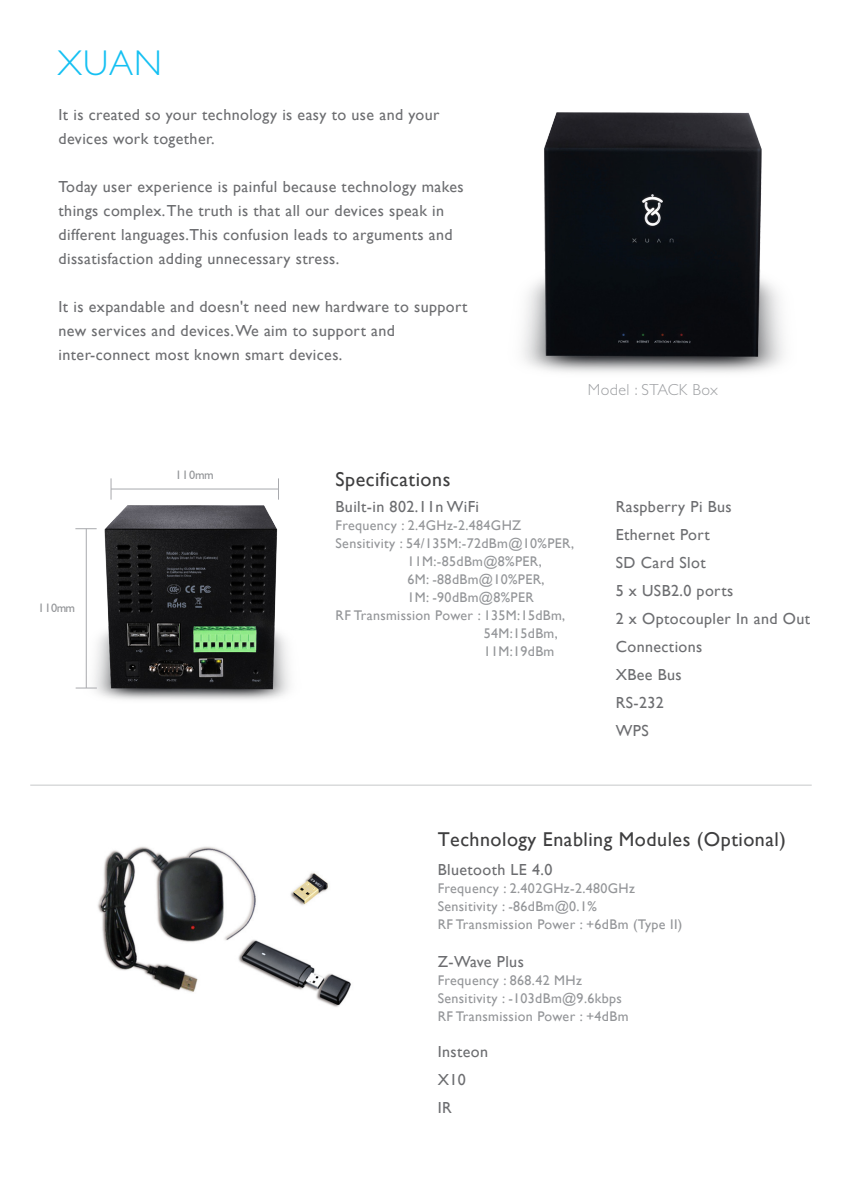
<style>
.page{position:relative;width:842px;height:1191px;background:#fff}
.page>*{position:absolute;margin:0;border:0;box-sizing:border-box;transform-origin:0 0}
.t1{font:300 36px "Gill Sans";color:#15c0f2}
.t2{font:20px "Gill Sans";letter-spacing:.025em;color:#3e3e3f}
.t3{font:16px/28px "Gill Sans";letter-spacing:.025em;color:#6c6d70}
.t4{font:300 16px "Gill Sans";letter-spacing:.025em;color:#9d9fa2}
.t5{font:14px/18px "Gill Sans";letter-spacing:.025em;color:#939598}
.t6{font:300 13.4px "Gill Sans";letter-spacing:.015em;color:#939598}
</style>
<div class="page">
<img style="left:83px;top:493px;width:207px;height:207px">
<hr style="left:30px;top:785px;width:782px;height:1px;background:#c7c8ca">
<hr style="left:111px;top:488px;width:167px;height:1px;background:#a8a9ad">
<svg style="left:111px;top:478px;width:1px;height:21px"></svg>
<svg style="left:278px;top:478px;width:1px;height:21px"></svg>
<hr style="left:86px;top:529px;width:1px;height:159px;background:#a8a9ad">
<svg style="left:75px;top:528px;width:22px;height:1px"></svg>
<svg style="left:76px;top:687px;width:21px;height:1px"></svg>
<img style="left:522px;top:112px;width:262px;height:261px">
<img style="left:97px;top:846px;width:254px;height:161px">
<h1 class="t1" style="left:57px;top:42px;width:106px">XUAN</h1>
<p class="t3" style="left:59px;top:103px;width:382px;line-height:24px">It is created so your technology is easy to use and your devices work together.</p>
<p class="t3" style="left:59px;top:175px;width:406px;line-height:24px">Today user experience is painful because technology makes things complex. The truth is that all our devices speak in different languages.This confusion leads to arguments and dissatisfaction adding unnecessary stress.</p>
<p class="t3" style="left:59px;top:295px;width:410px;line-height:24px">It is expandable and doesn't need new hardware to support new services and devices. We aim to support and inter-connect most known smart devices.</p>
<p class="t4" style="left:588px;top:380px;width:132px">Model : STACK Box</p>
<p class="t6" style="left:38px;top:601px;width:38px">110mm</p>
<p class="t6" style="left:176px;top:468px;width:39px">110mm</p>
<p class="t2" style="left:335px;top:468px;width:116px">Specifications</p>
<p class="t3" style="left:335px;top:493px;width:145px">Built-in 802.11n WiFi</p>
<p class="t5" style="left:335px;top:516px;width:187px">Frequency : 2.4GHz-2.484GHZ</p>
<p class="t5" style="left:335px;top:534px;width:240px">Sensitivity : 54/135M:-72dBm@10%PER,</p>
<p class="t5" style="left:407px;top:552px;width:136px">11M:-85dBm@8%PER,</p>
<p class="t5" style="left:407px;top:570px;width:139px">6M: -88dBm@10%PER,</p>
<p class="t5" style="left:407px;top:588px;width:128px">1M: -90dBm@8%PER</p>
<p class="t5" style="left:335px;top:606px;width:231px">RF Transmission Power : 135M:15dBm,</p>
<p class="t5" style="left:484px;top:624px;width:76px">54M:15dBm,</p>
<p class="t5" style="left:484px;top:642px;width:72px">11M:19dBm</p>
<p class="t3" style="left:616px;top:493px;width:196px">Raspberry Pi Bus<br>Ethernet Port<br>SD Card Slot<br>5 x USB2.0 ports<br>2 x Optocoupler In and Out<br>Connections<br>XBee Bus<br>RS-232<br>WPS</p>
<p class="t2" style="left:438px;top:827px;width:350px">Technology Enabling Modules (Optional)</p>
<p class="t3" style="left:438px;top:855px;width:116px">Bluetooth LE 4.0</p>
<p class="t5" style="left:438px;top:879px;width:246px">Frequency : 2.402GHz-2.480GHz<br>Sensitivity : -86dBm@0.1%<br>RF Transmission Power : +6dBm (Type II)</p>
<p class="t3" style="left:438px;top:948px;width:88px">Z-Wave Plus</p>
<p class="t5" style="left:438px;top:971px;width:192px">Frequency : 868.42 MHz<br>Sensitivity : -103dBm@9.6kbps<br>RF Transmission Power : +4dBm</p>
<p class="t3" style="left:438px;top:1038px;width:52px">Insteon<br>X10<br>IR</p>
</div>
